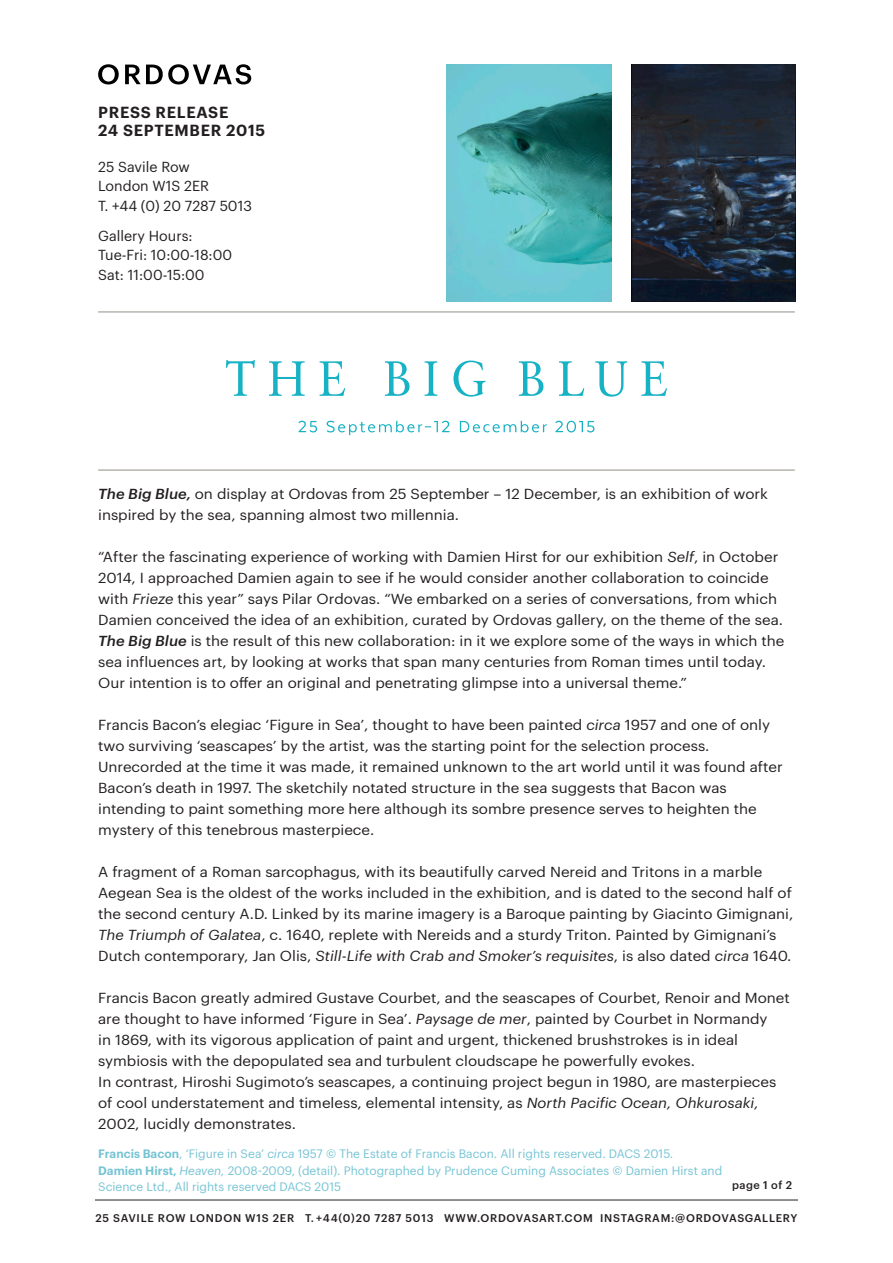
<style>
.page{position:relative;width:893px;height:1263px;background:#fff}
.page>*{position:absolute;margin:0;border:0;box-sizing:border-box;transform-origin:0 0}
.t1{font:600 15.75px "Graphik";letter-spacing:.045em;color:#231f20}
.t2{font:14.25px/21px "Graphik";color:#231f20;scale:1.06 1}
.t3{font:14.25px "Graphik";color:#231f20}
.t4{font:12px/16.5px "Graphik";color:#75c4d4}
.t5{font:500 10.95px "Graphik";letter-spacing:.07em;color:#231f20}
.s1{font-weight:500;font-style:italic}
.s2{font-style:italic}
.s3{font-weight:600}
</style>
<div class="page">
<hr style="left:95px;top:1199px;width:703px;height:1px;background:#231f20">
<hr style="left:98px;top:470px;width:697px;height:1px;background:#938e87">
<hr style="left:98px;top:312px;width:697px;height:1px;background:#938e87">
<svg style="left:98px;top:64px;width:21px;height:20px"></svg>
<svg style="left:125px;top:64px;width:126px;height:20px"></svg>
<svg style="left:226px;top:360px;width:441px;height:37px"></svg>
<svg style="left:298px;top:421px;width:296px;height:14px"></svg>
<img style="left:632px;top:64px;width:164px;height:237px">
<img style="left:448px;top:64px;width:164px;height:237px">
<p class="t1" style="left:98px;top:100px;width:132px">PRESS RELEASE</p>
<p class="t1" style="left:98px;top:118px;width:169px">24 SEPTEMBER 2015</p>
<p class="t3" style="left:98px;top:156px;width:93px">25 Savile Row</p>
<p class="t3" style="left:98px;top:175px;width:112px">London W1S 2ER</p>
<p class="t3" style="left:98px;top:195px;width:155px">T. +44 (0) 20 7287 5013</p>
<p class="t3" style="left:98px;top:225px;width:96px">Gallery Hours:</p>
<p class="t3" style="left:98px;top:244px;width:136px">Tue-Fri: 10:00-18:00</p>
<p class="t3" style="left:98px;top:264px;width:108px">Sat: 11:00-15:00</p>
<p class="t2" style="left:98px;top:482px;width:633px"><span class="s1">The Big Blue,</span> on display at Ordovas from 25 September – 12 December, is an exhibition of work inspired by the sea, spanning almost two millennia.</p>
<p class="t2" style="left:98px;top:545px;width:649px">“After the fascinating experience of working with Damien Hirst for our exhibition <span class="s2">Self</span>, in October 2014, I approached Damien again to see if he would consider another collaboration to coincide with <span class="s2">Frieze</span> this year” says Pilar Ordovas. “We embarked on a series of conversations, from which Damien conceived the idea of an exhibition, curated by Ordovas gallery, on the theme of the sea.<br><span class="s1">The Big Blue</span> is the result of this new collaboration: in it we explore some of the ways in which the sea influences art, by looking at works that span many centuries from Roman times until today.<br>Our intention is to offer an original and penetrating glimpse into a universal theme.”</p>
<p class="t2" style="left:98px;top:713px;width:635px">Francis Bacon’s elegiac ‘Figure in Sea’, thought to have been painted <span class="s2">circa</span> 1957 and one of only two surviving ‘seascapes’ by the artist, was the starting point for the selection process.</p>
<p class="t2" style="left:98px;top:755px;width:647px">Unrecorded at the time it was made, it remained unknown to the art world until it was found after<br>Bacon’s death in 1997. The sketchily notated structure in the sea suggests that Bacon was</p>
<p class="t2" style="left:98px;top:797px;width:623px">intending to paint something more here although its sombre presence serves to heighten the</p>
<p class="t2" style="left:98px;top:818px;width:262px">mystery of this tenebrous masterpiece.</p>
<p class="t2" style="left:98px;top:860px;width:657px">A fragment of a Roman sarcophagus, with its beautifully carved Nereid and Tritons in a marble Aegean Sea is the oldest of the works included in the exhibition, and is dated to the second half of the second century A.D. Linked by its marine imagery is a Baroque painting by Giacinto Gimignani, <span class="s2">The Triumph of Galatea</span>, c. 1640, replete with Nereids and a sturdy Triton. Painted by Gimignani’s Dutch contemporary, Jan Olis, <span class="s2">Still-Life with Crab and Smoker’s requisites</span>, is also dated <span class="s2">circa</span> 1640.</p>
<p class="t2" style="left:98px;top:986px;width:654px">Francis Bacon greatly admired Gustave Courbet, and the seascapes of Courbet, Renoir and Monet are thought to have informed ‘Figure in Sea’. <span class="s2">Paysage de mer</span>, painted by Courbet in Normandy</p>
<p class="t2" style="left:98px;top:1028px;width:605px">in 1869, with its vigorous application of paint and urgent, thickened brushstrokes is in ideal</p>
<p class="t2" style="left:98px;top:1049px;width:565px">symbiosis with the depopulated sea and turbulent cloudscape he powerfully evokes.</p>
<p class="t2" style="left:98px;top:1070px;width:641px">In contrast, Hiroshi Sugimoto’s seascapes, a continuing project begun in 1980, are masterpieces</p>
<p class="t2" style="left:98px;top:1091px;width:625px">of cool understatement and timeless, elemental intensity, as <span class="s2">North Pacific Ocean, Ohkurosaki,<br></span>2002, lucidly demonstrates.</p>
<p class="t4" style="left:98px;top:1145px;width:577px"><span class="s3">Francis Bacon</span>, ‘Figure in Sea’ <span class="s2">circa</span> 1957 © The Estate of Francis Bacon. All rights reserved. DACS 2015.</p>
<p class="t4" style="left:98px;top:1161px;width:626px"><span class="s3">Damien Hirst,</span> <span class="s2">Heaven,</span> 2008-2009, (detail). Photographed by Prudence Cuming Associates © Damien Hirst and<br>Science Ltd., All rights reserved DACS 2015</p>
<p class="t5" style="left:732px;top:1177px;width:62px">page 1 of 2</p>
<p class="t5" style="left:95px;top:1210px;width:703px">25 SAVILE ROW LONDON W1S 2ER T. +44(0)20 7287 5013 WWW.ORDOVASART.COM INSTAGRAM:@ORDOVASGALLERY</p>
</div>
